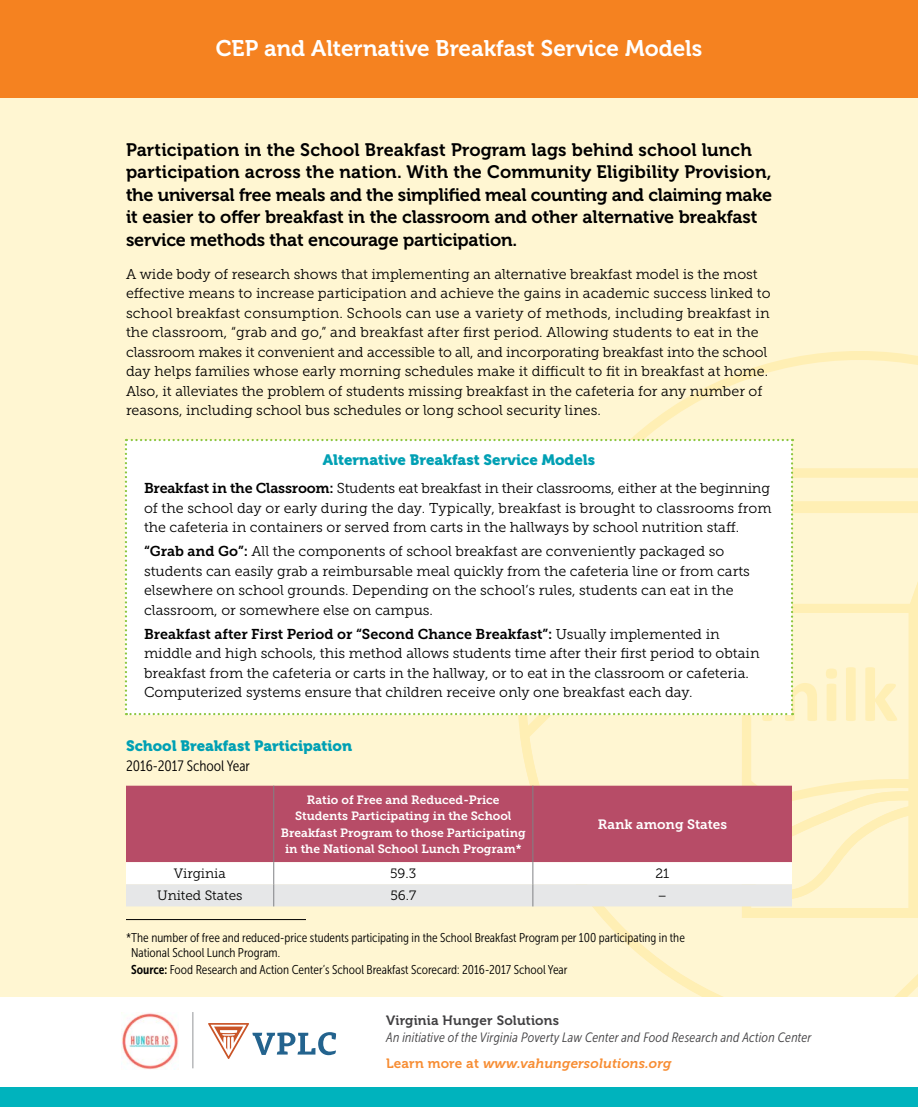
<style>
.page{position:relative;width:918px;height:1107px;background:#fff6d2}
.page>*{position:absolute;margin:0;border:0;box-sizing:border-box;transform-origin:0 0}
.t1{font:22.5px "Museo 700";color:#fff}
.t2{font:18px/22.5px "Museo 700";letter-spacing:-.005em;color:#000}
.t3{font:15px "Museo 900";color:#00a0b4}
.t4{font:15px "Museo Sans Cond 300";color:#000}
.t5{font:14.25px/19.5px "Museo Slab 300";color:#000}
.t6{font:14.25px "Museo Slab 700";color:#000}
.t7{font:italic 13.5px "Museo Sans Cond 300";letter-spacing:.015em;color:#414042}
.t8{font:italic 13.5px "Museo 700";letter-spacing:.015em;color:#f78d33}
.t9{font:13.5px "Museo Slab 300";color:#000}
.t10{font:13.5px "Museo 700";letter-spacing:.015em;color:#414042}
.t11{font:13.5px "Museo Slab 700";color:#fff}
.t12{font:12.75px/15px "Museo Sans Cond 300";color:#000}
.t13{font:12px/16.5px "Museo Slab 700";color:#fff;text-align:center}
.s1{font-family:"Museo Slab 700"}
.s2{font-family:"Museo Slab 300"}
.s3{font-family:"Museo Sans Cond 700"}
.s4{font-style:normal}
</style>
<div class="page">
<svg style="left:518px;top:351px;width:400px;height:647px"></svg>
<svg style="left:520px;top:917px;width:398px;height:81px"></svg>
<hr style="left:126px;top:919px;width:180px;height:1px;background:#000">
<svg style="left:125px;top:439px;width:793px;height:478px"></svg>
<div style="left:0;top:0;width:918px;height:97px;background:#f58220"></div>
<div style="left:0;top:998px;width:918px;height:109px;background:#fff"></div>
<div style="left:0;top:1088px;width:918px;height:19px;background:#00b3bd"></div>
<img style="left:122px;top:1013px;width:57px;height:56px">
<svg style="left:208px;top:1023px;width:128px;height:36px"></svg>
<hr style="left:193px;top:1012px;width:1px;height:56px;background:#939598">
<h1 class="t1" style="left:216px;top:36px;width:488px">CEP and Alternative Breakfast Service Models</h1>
<p class="t2" style="left:126px;top:138px;width:648px">Participation in the School Breakfast Program lags behind school lunch participation across the nation. With the Community Eligibility Provision, the universal free meals and the simplified meal counting and claiming make it easier to offer breakfast in the classroom and other alternative breakfast service methods that encourage participation.</p>
<p class="t5" style="left:126px;top:264px;width:646px">A wide body of research shows that implementing an alternative breakfast model is the most effective means to increase participation and achieve the gains in academic success linked to school breakfast consumption. Schools can use a variety of methods, including breakfast in the classroom, “grab and go,” and breakfast after first period. Allowing students to eat in the classroom makes it convenient and accessible to all, and incorporating breakfast into the school day helps families whose early morning schedules make it difficult to fit in breakfast at home.<br>Also, it alleviates the problem of students missing breakfast in the cafeteria for any number of reasons, including school bus schedules or long school security lines.</p>
<p class="t3" style="left:323px;top:451px;width:274px">Alternative Breakfast Service Models</p>
<p class="t5" style="left:144px;top:479px;width:629px;text-align:justify"><span class="s1">Breakfast in the Classroom:</span> Students eat breakfast in their classrooms, either at the beginning of the school day or early during the day. Typically, breakfast is brought to classrooms from the cafeteria in containers or served from carts in the hallways by school nutrition staff.</p>
<p class="t5" style="left:144px;top:542px;width:607px"><span class="s1">“Grab and Go”:</span> All the components of school breakfast are conveniently packaged so students can easily grab a reimbursable meal quickly from the cafeteria line or from carts elsewhere on school grounds. Depending on the school’s rules, students can eat in the classroom, or somewhere else on campus.</p>
<p class="t6" style="left:144px;top:626px;width:577px">Breakfast after First Period or “Second Chance Breakfast”: <span class="s2">Usually implemented in</span></p>
<p class="t5" style="left:144px;top:644px;width:617px">middle and high schools, this method allows students time after their first period to obtain breakfast from the cafeteria or carts in the hallway, or to eat in the classroom or cafeteria.<br>Computerized systems ensure that children receive only one breakfast each day.</p>
<p class="t3" style="left:126px;top:737px;width:228px">School Breakfast Participation</p>
<p class="t4" style="left:126px;top:757px;width:126px">2016-2017 School Year</p>
<p class="t13" style="left:281px;top:791px;width:246px">Ratio of Free and Reduced-Price Students Participating in the School Breakfast Program to those Participating in the National School Lunch Program*</p>
<p class="t11" style="left:598px;top:817px;width:131px">Rank among States</p>
<p class="t9" style="left:174px;top:866px;width:54px">Virginia</p>
<p class="t9" style="left:390px;top:866px;width:28px">59.3</p>
<p class="t9" style="left:655px;top:866px;width:15px">21</p>
<p class="t9" style="left:157px;top:888px;width:87px">United States</p>
<p class="t9" style="left:390px;top:888px;width:27px">56.7</p>
<p class="t9" style="left:658px;top:888px;width:11px">–</p>
<p class="t12" style="left:131px;top:931px;width:555px;text-indent:-5px">*The number of free and reduced-price students participating in the School Breakfast Program per 100 participating in the<br>National School Lunch Program.</p>
<p class="t12" style="left:131px;top:962px;width:438px"><span class="s3">Source:</span> Food Research and Action Center’s School Breakfast Scorecard: 2016-2017 School Year</p>
<p class="t10" style="left:386px;top:1012px;width:175px">Virginia Hunger Solutions</p>
<p class="t7" style="left:386px;top:1031px;width:427px">An initiative of the Virginia Poverty Law Center and Food Research and Action Center</p>
<p class="t8" style="left:386px;top:1055px;width:287px"><span class="s4">Learn more at</span> www.vahungersolutions.org</p>
</div>
